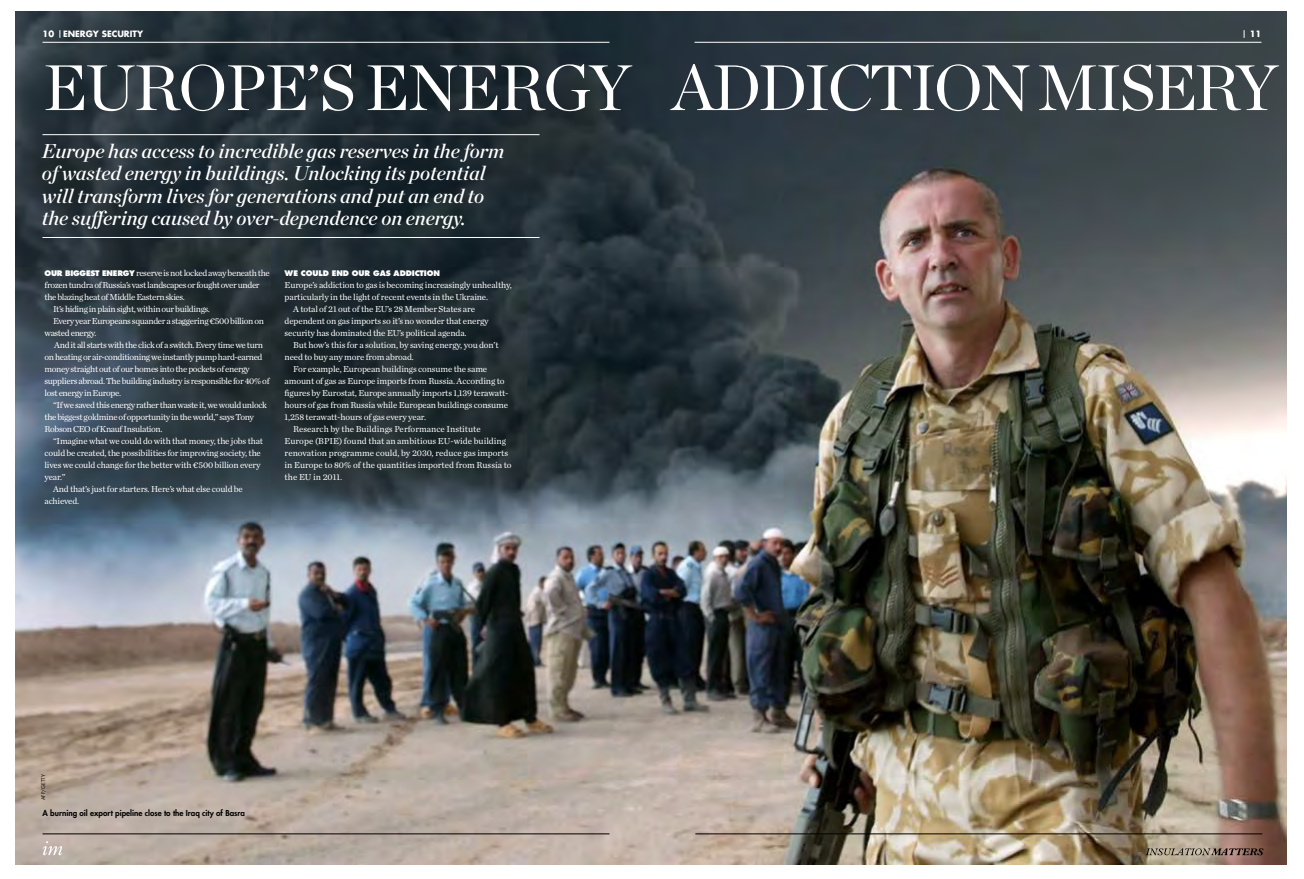
<style>
.page{position:relative;width:1304px;height:879px;background:#fff}
.page>*{position:absolute;margin:0;border:0;box-sizing:border-box;transform-origin:0 0}
.t1{font:64px "Chronicle Display";letter-spacing:-.04em;color:#fff}
.t2{font:italic 20px/22px "Chronicle Display Semi";color:#fff}
.t3{font:9px "Chronicle Text G1";letter-spacing:-.02em;color:#fff}
.t4{font:9px "Chronicle Text G1";letter-spacing:-.04em;color:#fff}
.t5{font:9px "Chronicle Text G1";color:#fff}
.t6{font:700 8.5px "Futura";color:#fff}
.t7{font:800 8px "Futura Std";color:#000}
.t8{font:800 7.5px "Futura Std";letter-spacing:-.015em;color:#fff}
.t9{font:5px "Futura Std";color:#000}
.s1{font-family:"Futura Std";font-weight:800;font-size:7.5px}
</style>
<div class="page">
<img style="left:16px;top:11px;width:1271px;height:853px">
<hr style="left:43px;top:833px;width:566px;height:1px;background:#000">
<svg style="left:43px;top:841px;width:19px;height:14px"></svg>
<svg style="left:1146px;top:848px;width:118px;height:7px"></svg>
<hr style="left:695px;top:833px;width:567px;height:1px;background:#000">
<hr style="left:42px;top:237px;width:498px;height:1px;background:#fff">
<hr style="left:42px;top:134px;width:498px;height:1px;background:#fff">
<hr style="left:43px;top:42px;width:566px;height:1px;background:#fff">
<hr style="left:694px;top:42px;width:567px;height:1px;background:#fff">
<p class="t6" style="left:43px;top:28px;width:102px">10 ENERGY SECURITY</p>
<p class="t1" style="left:43px;top:39px;width:1236px">EUROPE’S ENERGY ADDICTION MISERY</p>
<p class="t2" style="left:42px;top:139px;width:464px">Europe has access to incredible gas reserves in the form of wasted energy in buildings. Unlocking its potential will transform lives for generations and put an end to the suffering caused by over-dependence on energy.</p>
<p class="t6" style="left:1250px;top:28px;width:13px">11</p>
<p class="t4" style="left:45px;top:266px;width:227px"><span class="s1">OUR BIGGEST ENERGY</span> reserve is not locked away beneath the</p>
<p class="t4" style="left:45px;top:278px;width:217px">frozen tundra of Russia’s vast landscapes or fought over under</p>
<p class="t4" style="left:45px;top:290px;width:142px">the blazing heat of Middle Eastern skies.</p>
<p class="t4" style="left:53px;top:302px;width:158px">It’s hiding in plain sight, within our buildings.</p>
<p class="t4" style="left:53px;top:314px;width:212px">Every year Europeans squander a staggering €500 billion on</p>
<p class="t4" style="left:45px;top:326px;width:53px">wasted energy.</p>
<p class="t4" style="left:54px;top:338px;width:210px">And it all starts with the click of a switch. Every time we turn</p>
<p class="t4" style="left:45px;top:350px;width:220px">on heating or air-conditioning we instantly pump hard-earned</p>
<p class="t4" style="left:45px;top:362px;width:207px">money straight out of our homes into the pockets of energy</p>
<p class="t4" style="left:45px;top:374px;width:227px">suppliers abroad. The building industry is responsible for 40% of</p>
<p class="t4" style="left:45px;top:386px;width:78px">lost energy in Europe.</p>
<p class="t4" style="left:53px;top:398px;width:215px">“If we saved this energy rather than waste it, we would unlock</p>
<p class="t4" style="left:45px;top:410px;width:211px">the biggest goldmine of opportunity in the world,” says Tony</p>
<p class="t4" style="left:45px;top:422px;width:119px">Robson CEO of Knauf Insulation.</p>
<p class="t3" style="left:53px;top:434px;width:212px">“Imagine what we could do with that money, the jobs that</p>
<p class="t3" style="left:45px;top:446px;width:218px">could be created, the possibilities for improving society, the</p>
<p class="t3" style="left:45px;top:458px;width:217px">lives we could change for the better with €500 billion every</p>
<p class="t3" style="left:45px;top:470px;width:23px">year.”</p>
<p class="t3" style="left:53px;top:482px;width:191px">And that’s just for starters. Here’s what else could be</p>
<p class="t3" style="left:45px;top:494px;width:36px">achieved.</p>
<p class="t8" style="left:285px;top:268px;width:75px">WE COULD END OUR</p>
<p class="t8" style="left:373px;top:268px;width:68px">GAS ADDICTION</p>
<p class="t3" style="left:285px;top:278px;width:229px">Europe’s addiction to gas is becoming increasingly unhealthy,</p>
<p class="t3" style="left:285px;top:290px;width:205px">particularly in the light of recent events in the Ukraine.</p>
<p class="t3" style="left:293px;top:302px;width:183px">A total of 21 out of the EU’s 28 Member States are</p>
<p class="t3" style="left:285px;top:314px;width:205px">dependent on gas imports so it’s no wonder that energy</p>
<p class="t3" style="left:285px;top:326px;width:183px">security has dominated the EU’s political agenda.</p>
<p class="t3" style="left:293px;top:338px;width:207px">But how’s this for a solution, by saving energy, you don’t</p>
<p class="t3" style="left:285px;top:350px;width:131px">need to buy any more from abroad.</p>
<p class="t3" style="left:293px;top:362px;width:196px">For example, European buildings consume the same</p>
<p class="t3" style="left:285px;top:374px;width:221px">amount of gas as Europe imports from Russia. According to</p>
<p class="t3" style="left:285px;top:386px;width:225px">figures by Eurostat, Europe annually imports 1,139 terawatt-</p>
<p class="t3" style="left:285px;top:398px;width:225px">hours of gas from Russia while European buildings consume</p>
<p class="t3" style="left:285px;top:410px;width:143px">1,258 terawatt-hours of gas every year.</p>
<p class="t5" style="left:293px;top:422px;width:189px">Research by the Buildings Performance Institute</p>
<p class="t5" style="left:285px;top:434px;width:223px">Europe (BPIE) found that an ambitious EU-wide building</p>
<p class="t5" style="left:285px;top:446px;width:225px">renovation programme could, by 2030, reduce gas imports</p>
<p class="t5" style="left:285px;top:458px;width:229px">in Europe to 80% of the quantities imported from Russia to</p>
<p class="t5" style="left:285px;top:470px;width:59px">the EU in 2011.</p>
<p class="t9" style="left:40px;top:800px;width:27px;rotate:-90deg">AFP/GETTY</p>
<p class="t7" style="left:43px;top:808px;width:204px">A burning oil export pipeline close to the Iraq city of Basra</p>
</div>
